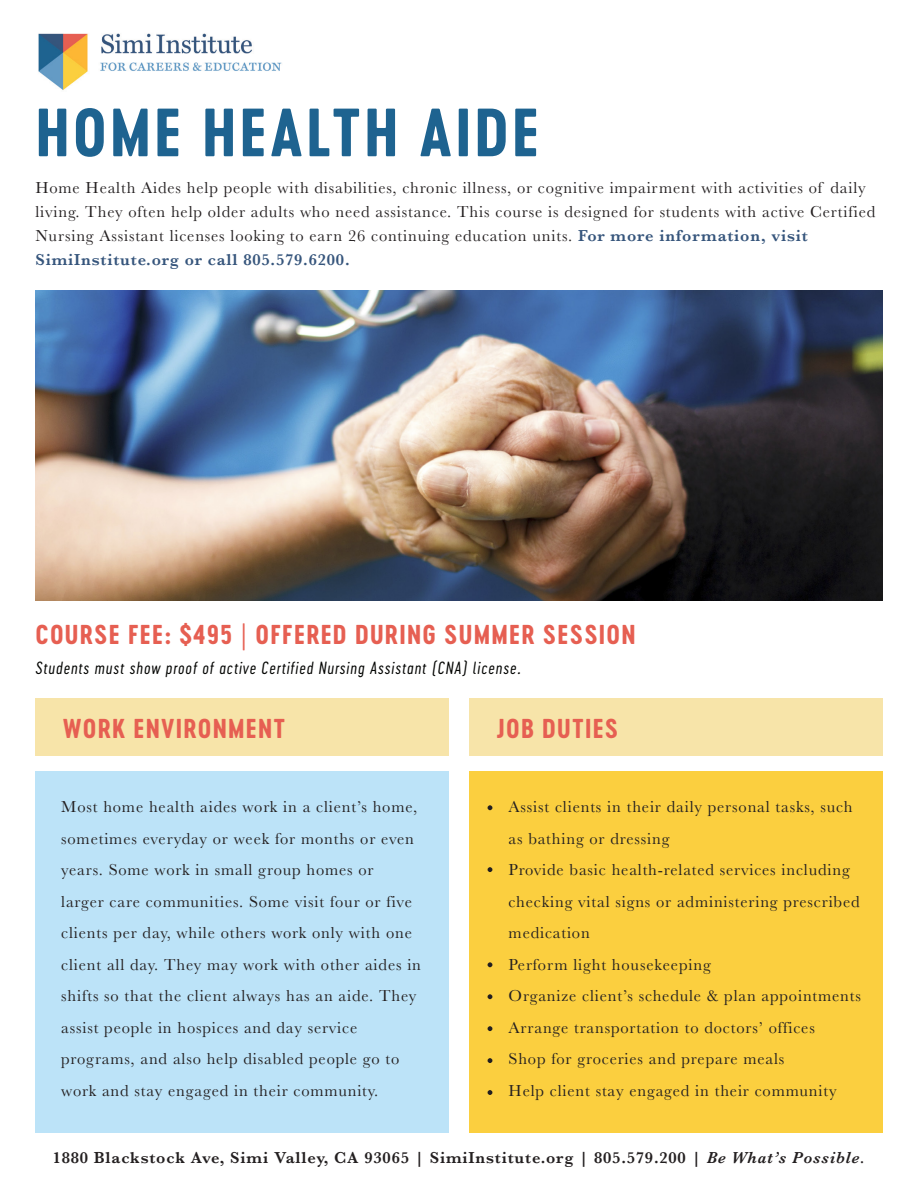
<style>
.page{position:relative;width:918px;height:1188px;background:#fff}
.page>*{position:absolute;margin:0;border:0;box-sizing:border-box;transform-origin:0 0}
.t1{font:63.6px "Cervo Neue Bold Neue";letter-spacing:.05em;color:#1e6390}
.t2{font:25.5px "Cervo Neue Bold Neue";letter-spacing:.05em;color:#e65f52}
.t3{font:16.5px/31.5px "Baskerville";letter-spacing:.05em;color:#231f20}
.t4{font:600 16.5px "Baskerville";letter-spacing:.05em;color:#231f20}
.t5{font:italic 16.5px "Cervo Neue Light Neue";letter-spacing:.05em;color:#040503}
.s1{font-weight:600;color:#36557c}
.s2{font-style:italic}
</style>
<div class="page">
<img style="left:38px;top:33px;width:244px;height:57px">
<div style="left:469px;top:771px;width:414px;height:362px;background:#fbcf3f"></div>
<div style="left:469px;top:698px;width:414px;height:58px;background:#f7e4a9"></div>
<svg style="left:488px;top:805px;width:4px;height:5px"></svg>
<svg style="left:488px;top:867px;width:4px;height:5px"></svg>
<svg style="left:488px;top:1026px;width:4px;height:6px"></svg>
<svg style="left:488px;top:1058px;width:4px;height:5px"></svg>
<svg style="left:488px;top:1090px;width:4px;height:5px"></svg>
<div style="left:35px;top:771px;width:414px;height:362px;background:#bce3f8"></div>
<div style="left:35px;top:698px;width:414px;height:58px;background:#f7e4a9"></div>
<svg style="left:488px;top:994px;width:4px;height:5px"></svg>
<svg style="left:488px;top:962px;width:4px;height:5px"></svg>
<img style="left:35px;top:290px;width:847px;height:310px">
<h1 class="t1" style="left:35px;top:89px;width:505px">HOME HEALTH AIDE</h1>
<p class="t3" style="left:35px;top:176px;width:841px;line-height:24px">Home Health Aides help people with disabilities, chronic illness, or cognitive impairment with activities of daily living. They often help older adults who need assistance. This course is designed for students with active Certified Nursing Assistant licenses looking to earn 26 continuing education units. <span class="s1">For more information, visit SimiInstitute.org or call 805.579.6200.</span></p>
<h2 class="t2" style="left:35px;top:617px;width:602px">COURSE FEE: $495 | OFFERED DURING SUMMER SESSION</h2>
<p class="t5" style="left:35px;top:657px;width:487px">Students must show proof of active Certified Nursing Assistant (CNA) license.</p>
<h2 class="t2" style="left:63px;top:711px;width:224px">WORK ENVIRONMENT</h2>
<p class="t3" style="left:61px;top:791px;width:361px">Most home health aides work in a client’s home, sometimes everyday or week for months or even years. Some work in small group homes or<br>larger care communities. Some visit four or five clients per day, while others work only with one client all day. They may work with other aides in shifts so that the client always has an aide. They assist people in hospices and day service programs, and also help disabled people go to work and stay engaged in their community.</p>
<h2 class="t2" style="left:497px;top:711px;width:123px">JOB DUTIES</h2>
<p class="t3" style="left:509px;top:791px;width:354px">Assist clients in their daily personal tasks, such as bathing or dressing<br>Provide basic health-related services including checking vital signs or administering prescribed medication<br>Perform light housekeeping<br>Organize client’s schedule &amp; plan appointments Arrange transportation to doctors’ offices<br>Shop for groceries and prepare meals<br>Help client stay engaged in their community</p>
<p class="t4" style="left:53px;top:1147px;width:814px">1880 Blackstock Ave, Simi Valley, CA 93065 | SimiInstitute.org | 805.579.200 | <span class="s2">Be What’s Possible.</span></p>
</div>
